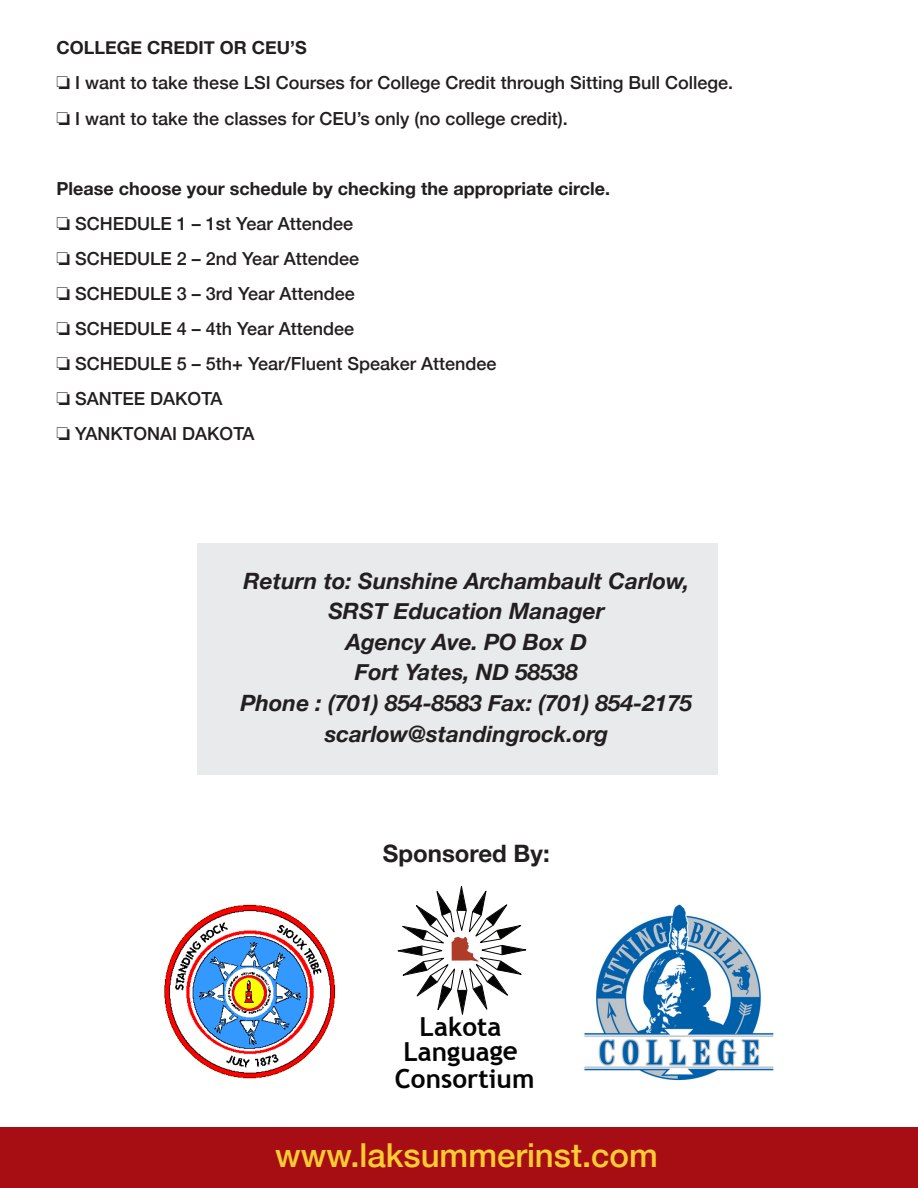
<style>
.page{position:relative;width:918px;height:1188px;background:#fff}
.page>*{position:absolute;margin:0;border:0;box-sizing:border-box;transform-origin:0 0}
.t1{font:500 33px "Helvetica Neue";color:#fc3}
.t2{font:700 26.1px/24.5px "Trebuchet MS";letter-spacing:-.005em;color:#040503;text-align:center}
.t3{font:700 24px "Helvetica Neue";color:#231f20}
.t4{font:italic 700 22.5px "Helvetica Neue";color:#231f20}
.t5{font:500 18px "Helvetica Neue";color:#231f20}
.t6{font:700 18px "Helvetica Neue";color:#231f20}
</style>
<div class="page">
<div style="left:198px;top:543px;width:520px;height:231px;background:#e9eaeb"></div>
<img style="left:164px;top:904px;width:172px;height:175px">
<img style="left:584px;top:904px;width:190px;height:177px">
<svg style="left:397px;top:886px;width:129px;height:129px"></svg>
<div style="left:0;top:1127px;width:918px;height:61px;background:#a60e14"></div>
<p class="t6" style="left:57px;top:34px;width:252px">COLLEGE CREDIT OR CEU’S</p>
<p class="t5" style="left:57px;top:69px;width:678px">❏ I want to take these LSI Courses for College Credit through Sitting Bull College.</p>
<p class="t5" style="left:57px;top:104px;width:513px">❏ I want to take the classes for CEU’s only (no college credit).</p>
<p class="t6" style="left:57px;top:174px;width:555px">Please choose your schedule by checking the appropriate circle.</p>
<p class="t5" style="left:57px;top:209px;width:298px">❏ SCHEDULE 1 – 1st Year Attendee</p>
<p class="t5" style="left:57px;top:244px;width:304px">❏ SCHEDULE 2 – 2nd Year Attendee</p>
<p class="t5" style="left:57px;top:279px;width:300px">❏ SCHEDULE 3 – 3rd Year Attendee</p>
<p class="t5" style="left:57px;top:314px;width:299px">❏ SCHEDULE 4 – 4th Year Attendee</p>
<p class="t5" style="left:57px;top:349px;width:441px">❏ SCHEDULE 5 – 5th+ Year/Fluent Speaker Attendee</p>
<p class="t5" style="left:57px;top:384px;width:167px">❏ SANTEE DAKOTA</p>
<p class="t5" style="left:57px;top:420px;width:199px">❏ YANKTONAI DAKOTA</p>
<p class="t4" style="left:244px;top:563px;width:447px">Return to: Sunshine Archambault Carlow,</p>
<p class="t4" style="left:328px;top:594px;width:278px">SRST Education Manager</p>
<p class="t4" style="left:346px;top:624px;width:243px">Agency Ave. PO Box D</p>
<p class="t4" style="left:355px;top:655px;width:225px">Fort Yates, ND 58538</p>
<p class="t4" style="left:241px;top:685px;width:453px">Phone : (701) 854-8583 Fax: (701) 854-2175</p>
<p class="t4" style="left:325px;top:716px;width:285px">scarlow@standingrock.org</p>
<p class="t3" style="left:383px;top:835px;width:168px">Sponsored By:</p>
<p class="t2" style="left:403px;top:1015px;width:116px">Lakota<br>Language</p>
<p class="t2" style="left:395px;top:1066px;width:141px">Consortium</p>
<p class="t1" style="left:275px;top:1129px;width:384px">www.laksummerinst.com</p>
</div>
